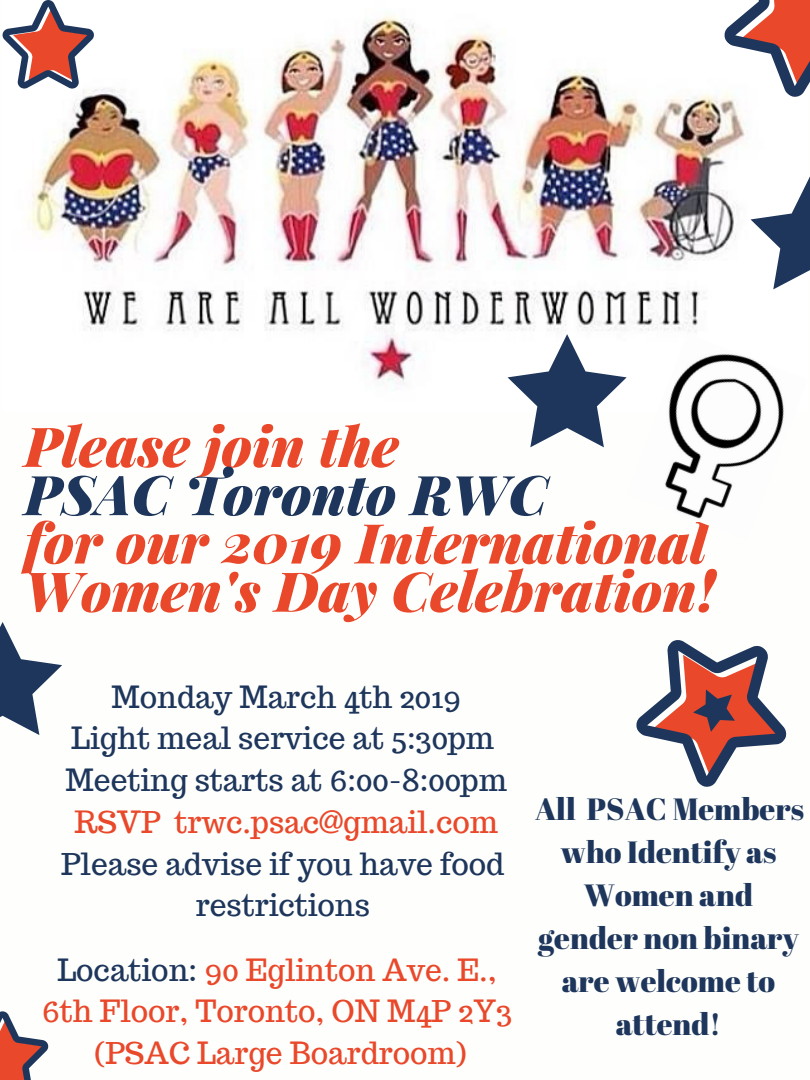
<style>
.page{position:relative;width:810px;height:1080px;background:#fff}
.page>*{position:absolute;margin:0;border:0;box-sizing:border-box;transform-origin:0 0}
.t1{font:italic 900 55px/48.2px "Playfair Display";color:#e9482b}
.t2{font:italic 900 55px "Playfair Display";color:#1e365c}
.t3{font:30.69px/42.9px "Abril Fatface";color:#1e365c;text-align:center}
.t4{font:30px/41.8px "Trocchi";color:#1e365c;text-align:center}
.t5{font:30px/41.8px "Trocchi";color:#e9482b;text-align:center}
.s1{color:#1e365c}
</style>
<div class="page">
<img style="left:28px;top:15px;width:746px;height:376px">
<svg style="left:508px;top:334px;width:119px;height:113px"></svg>
<img style="left:627px;top:334px;width:157px;height:185px">
<svg style="left:3px;top:0;width:91px;height:89px"></svg>
<svg style="left:0;top:1011px;width:48px;height:69px"></svg>
<svg style="left:751px;top:176px;width:59px;height:113px"></svg>
<svg style="left:701px;top:0;width:109px;height:113px"></svg>
<svg style="left:0;top:622px;width:62px;height:113px"></svg>
<svg style="left:636px;top:640px;width:151px;height:147px"></svg>
<h1 class="t1" style="left:24px;top:420px;width:376px">Please join the</h1>
<h1 class="t2" style="left:24px;top:456px;width:525px">PSAC Toronto RWC</h1>
<h1 class="t1" style="left:24px;top:517px;width:693px">for our 2019 International<br>Women's Day Celebration!</h1>
<p class="t4" style="left:66px;top:676px;width:443px">Monday March 4th 2019<br>Light meal service at 5:30pm<br>Meeting starts at 6:00-8:00pm</p>
<p class="t5" style="left:74px;top:801px;width:425px">RSVP trwc.psac@gmail.com</p>
<p class="t4" style="left:61px;top:843px;width:445px">Please advise if you have food restrictions</p>
<p class="t5" style="left:42px;top:949px;width:472px"><span class="s1">Location:</span> 90 Eglinton Ave. E.,<br>6th Floor, Toronto, ON M4P 2Y3 (PSAC Large Boardroom)</p>
<p class="t3" style="left:535px;top:787px;width:270px">All PSAC Members who Identify as<br>Women and gender non binary are welcome to attend!</p>
</div>
